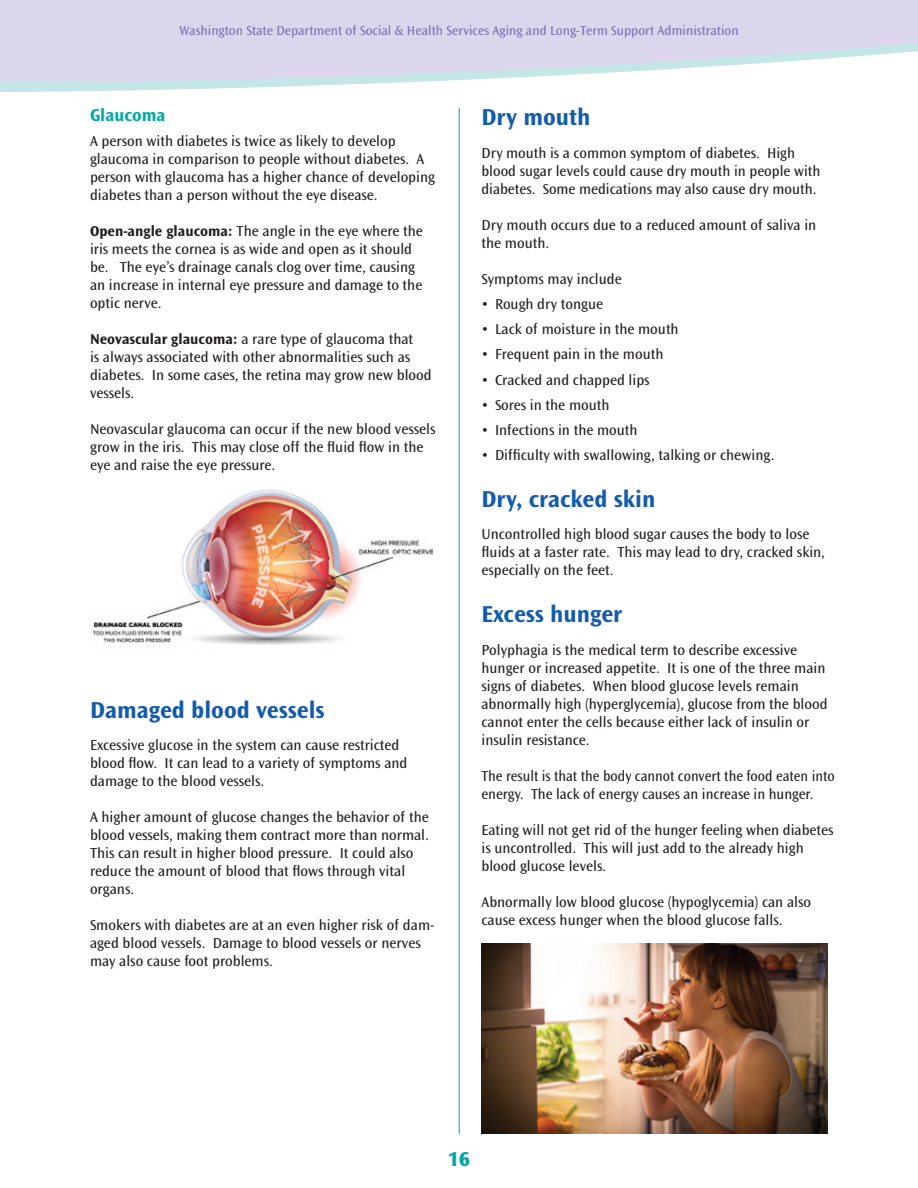
<style>
.page{position:relative;width:918px;height:1188px;background:#fff}
.page>*{position:absolute;margin:0;border:0;box-sizing:border-box;transform-origin:0 0}
.t1{font:700 24px "Ocean Sans Std";color:#135cab}
.t2{font:800 21px "Ocean Sans Std";color:#00a9a7}
.t3{font:700 18px "Ocean Sans Std";color:#00a9a7}
.t4{font:15px/18px "Ocean Sans Std";color:#231f20}
.t5{font:15px/18px "Ocean Sans Std";color:#231f20;scale:.95 1}
.t6{font:13.5px "Ocean Sans Std";color:#7d70b3}
.s1{font-weight:700}
</style>
<div class="page">
<hr style="left:459px;top:108px;width:1px;height:1026px;background:#00a9a7">
<svg style="left:0;top:0;width:918px;height:144px"></svg>
<img style="left:92px;top:489px;width:340px;height:156px">
<img style="left:482px;top:944px;width:346px;height:190px">
<p class="t6" style="left:180px;top:23px;width:561px">Washington State Department of Social &amp; Health Services Aging and Long-Term Support Administration</p>
<p class="t3" style="left:90px;top:105px;width:77px">Glaucoma</p>
<p class="t4" style="left:90px;top:133px;width:346px">A person with diabetes is twice as likely to develop glaucoma in comparison to people without diabetes. A person with glaucoma has a higher chance of developing diabetes than a person without the eye disease.</p>
<p class="t4" style="left:90px;top:223px;width:334px"><span class="s1">Open-angle glaucoma:</span> The angle in the eye where the iris meets the cornea is as wide and open as it should be. The eye’s drainage canals clog over time, causing an increase in internal eye pressure and damage to the optic nerve.</p>
<p class="t4" style="left:90px;top:331px;width:343px"><span class="s1">Neovascular glaucoma:</span> a rare type of glaucoma that<br>is always associated with other abnormalities such as diabetes. In some cases, the retina may grow new blood vessels.</p>
<p class="t4" style="left:90px;top:421px;width:347px">Neovascular glaucoma can occur if the new blood vessels grow in the iris. This may close off the fluid flow in the eye and raise the eye pressure.</p>
<p class="t1" style="left:90px;top:696px;width:236px">Damaged blood vessels</p>
<p class="t4" style="left:90px;top:736px;width:319px">Excessive glucose in the system can cause restricted blood flow. It can lead to a variety of symptoms and damage to the blood vessels.</p>
<p class="t4" style="left:90px;top:808px;width:341px">A higher amount of glucose changes the behavior of the blood vessels, making them contract more than normal.<br>This can result in higher blood pressure. It could also reduce the amount of blood that flows through vital organs.</p>
<p class="t4" style="left:90px;top:916px;width:346px">Smokers with diabetes are at an even higher risk of dam&shy;aged blood vessels. Damage to blood vessels or nerves may also cause foot problems.</p>
<p class="t1" style="left:482px;top:104px;width:111px">Dry mouth</p>
<p class="t4" style="left:482px;top:144px;width:340px">Dry mouth is a common symptom of diabetes. High blood sugar levels could cause dry mouth in people with diabetes. Some medications may also cause dry mouth.</p>
<p class="t4" style="left:482px;top:216px;width:336px">Dry mouth occurs due to a reduced amount of saliva in the mouth.</p>
<p class="t4" style="left:482px;top:270px;width:142px">Symptoms may include</p>
<p class="t4" style="left:482px;top:295px;width:123px">• Rough dry tongue</p>
<p class="t4" style="left:482px;top:320px;width:199px">• Lack of moisture in the mouth</p>
<p class="t4" style="left:482px;top:346px;width:183px">• Frequent pain in the mouth</p>
<p class="t4" style="left:482px;top:371px;width:170px">• Cracked and chapped lips</p>
<p class="t4" style="left:482px;top:396px;width:130px">• Sores in the mouth</p>
<p class="t4" style="left:482px;top:421px;width:158px">• Infections in the mouth</p>
<p class="t4" style="left:482px;top:446px;width:294px">• Difficulty with swallowing, talking or chewing.</p>
<p class="t1" style="left:482px;top:486px;width:175px">Dry, cracked skin</p>
<p class="t4" style="left:482px;top:526px;width:345px">Uncontrolled high blood sugar causes the body to lose fluids at a faster rate. This may lead to dry, cracked skin, especially on the feet.</p>
<p class="t1" style="left:482px;top:601px;width:142px">Excess hunger</p>
<p class="t4" style="left:482px;top:641px;width:348px">Polyphagia is the medical term to describe excessive hunger or increased appetite. It is one of the three main signs of diabetes. When blood glucose levels remain abnormally high (hyperglycemia), glucose from the blood cannot enter the cells because either lack of insulin or insulin resistance.</p>
<p class="t5" style="left:482px;top:767px;width:373px">The result is that the body cannot convert the food eaten into energy. The lack of energy causes an increase in hunger.</p>
<p class="t4" style="left:482px;top:821px;width:354px">Eating will not get rid of the hunger feeling when diabetes is uncontrolled. This will just add to the already high blood glucose levels.</p>
<p class="t4" style="left:482px;top:893px;width:331px">Abnormally low blood glucose (hypoglycemia) can also cause excess hunger when the blood glucose falls.</p>
<h2 class="t2" style="left:448px;top:1147px;width:24px">16</h2>
</div>
